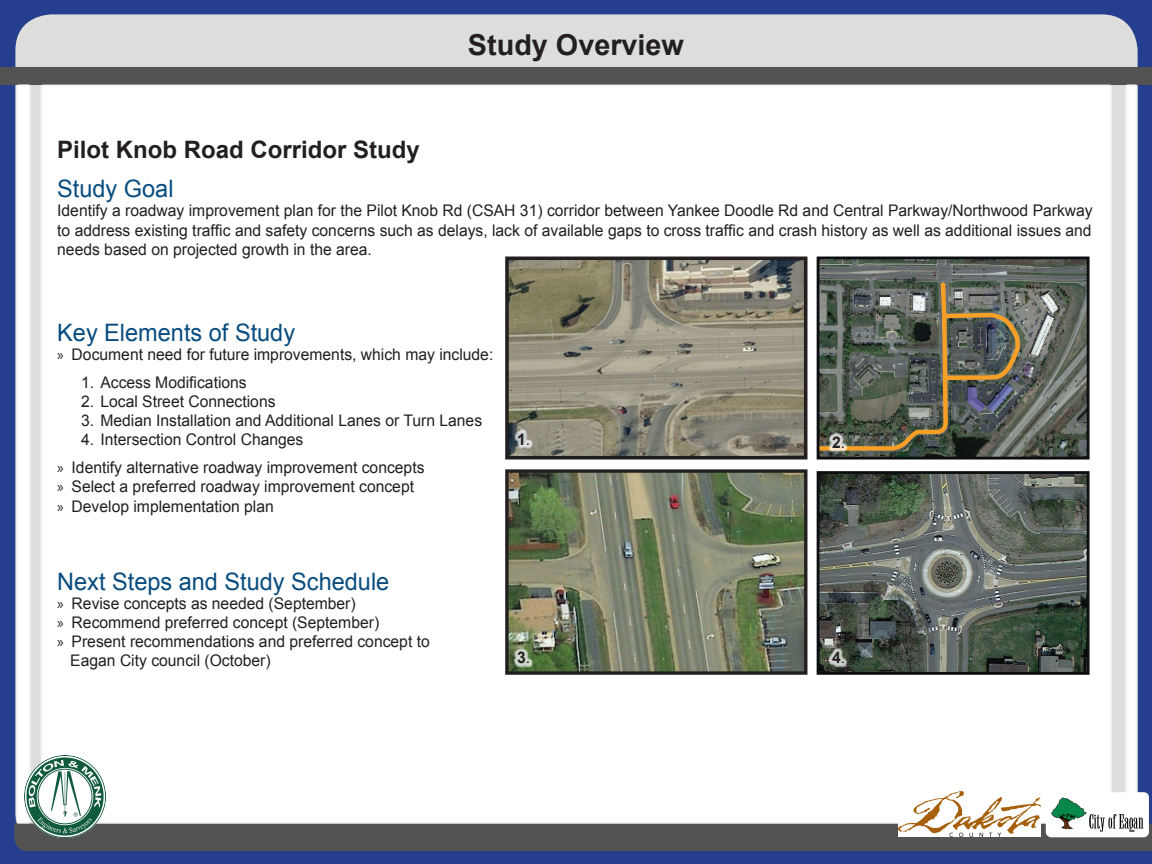
<style>
.page{position:relative;width:1152px;height:864px;background:#253f8e}
.page>*{position:absolute;margin:0;border:0;box-sizing:border-box;transform-origin:0 0}
.t1{font:700 28.8px "Arial";color:#231f20}
.t2{font:24px "Arial";color:#084c7f}
.t3{font:700 24px "Arial";color:#231f20}
.t4{font:16px/19.2px "Arial";color:#231f20}
.t5{font:700 16px "Arial";color:#231f20}
.s1{font-family:"Myriad Pro"}
.s2{font-weight:400}
</style>
<div class="page">
<div style="left:15px;top:14px;width:1123px;height:836px;background:#dddddb;border-radius:36px"></div>
<div style="left:0;top:67px;width:1152px;height:17px;background:#535353"></div>
<div style="left:40px;top:84px;width:1072px;height:740px;background:#fff"></div>
<div style="left:15px;top:84px;width:16px;height:740px;background:#fff"></div>
<div style="left:1125px;top:84px;width:13px;height:740px;background:#fff"></div>
<img style="left:24px;top:756px;width:82px;height:36px">
<svg style="left:14px;top:792px;width:1138px;height:59px"></svg>
<img style="left:899px;top:791px;width:141px;height:45px">
<img style="left:510px;top:262px;width:292px;height:193px">
<div style="left:505px;top:257px;width:302px;height:203px;border:4px solid #231f20"></div>
<img style="left:509px;top:473px;width:294px;height:198px">
<div style="left:505px;top:469px;width:302px;height:206px;border:3px solid #231f20"></div>
<img style="left:821px;top:475px;width:265px;height:196px">
<div style="left:817px;top:471px;width:273px;height:204px;border:3px solid #0b0d10"></div>
<img style="left:821px;top:261px;width:265px;height:195px">
<svg style="left:821px;top:278px;width:203px;height:178px;background:#5e6256"></svg>
<div style="left:817px;top:257px;width:273px;height:203px;border:3px solid #0b0d10"></div>
<div style="left:514px;top:429px;width:20px;height:20px;background:#fff;opacity:.75"></div>
<div style="left:828px;top:647px;width:20px;height:21px;background:#fff;opacity:.75"></div>
<div style="left:828px;top:432px;width:20px;height:21px;background:#fff;opacity:.75"></div>
<div style="left:513px;top:647px;width:21px;height:21px;background:#fff;opacity:.75"></div>
<h2 class="t3" style="left:57px;top:133px;width:364px">Pilot Knob Road Corridor Study</h2>
<h1 class="t1" style="left:468px;top:26px;width:218px">Study Overview</h1>
<h2 class="t2" style="left:57px;top:173px;width:118px">Study Goal</h2>
<p class="t4" style="left:57px;top:201px;width:1037px;text-align:justify">Identify a roadway improvement plan for the Pilot Knob Rd (CSAH 31) corridor between Yankee Doodle Rd and Central Parkway/Northwood Parkway to address existing traffic and safety concerns such as delays, lack of available gaps to cross traffic and crash history as well as additional issues and needs based on projected growth in the area.</p>
<h2 class="t2" style="left:57px;top:317px;width:239px">Key Elements of Study</h2>
<p class="t4" style="left:57px;top:345px;width:438px"><span class="s1">»</span> Document need for future improvements, which may include:</p>
<p class="t4" style="left:81px;top:373px;width:167px">1. Access Modifications</p>
<p class="t4" style="left:81px;top:392px;width:196px">2. Local Street Connections</p>
<p class="t4" style="left:81px;top:411px;width:402px">3. Median Installation and Additional Lanes or Turn Lanes</p>
<p class="t4" style="left:57px;top:426px;width:369px;line-height:27.8px;text-indent:24px">4. Intersection Control Changes<br><span class="s1">»</span> Identify alternative roadway improvement concepts</p>
<p class="t4" style="left:57px;top:477px;width:358px"><span class="s1">»</span> Select a preferred roadway improvement concept <span class="s1">»</span> Develop implementation plan</p>
<h2 class="t2" style="left:57px;top:565px;width:334px">Next Steps and Study Schedule</h2>
<p class="t4" style="left:57px;top:594px;width:300px"><span class="s1">»</span> Revise concepts as needed (September)</p>
<p class="t4" style="left:57px;top:613px;width:324px"><span class="s1">»</span> Recommend preferred concept (September)</p>
<p class="t4" style="left:57px;top:632px;width:374px"><span class="s1">»</span> Present recommendations and preferred concept to</p>
<p class="t4" style="left:70px;top:651px;width:202px">Eagan City council (October)</p>
<p class="t5" style="left:517px;top:428px;width:15px">1<span class="s2">.</span></p>
<p class="t5" style="left:517px;top:647px;width:15px">3<span class="s2">.</span></p>
<p class="t5" style="left:832px;top:432px;width:15px">2<span class="s2">.</span></p>
<p class="t5" style="left:832px;top:647px;width:15px">4<span class="s2">.</span></p>
</div>
